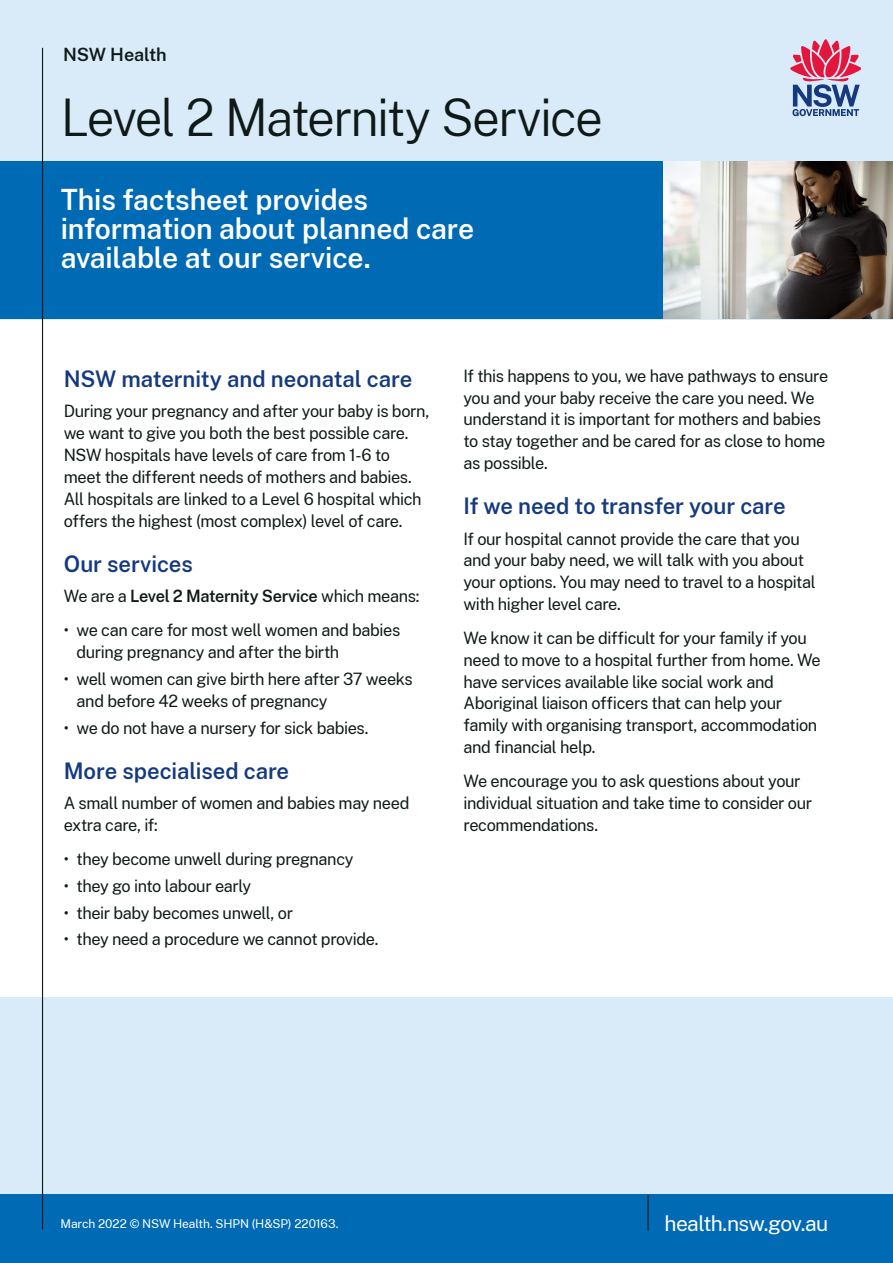
<style>
.page{position:relative;width:893px;height:1263px;background:#fff}
.page>*{position:absolute;margin:0;border:0;box-sizing:border-box;transform-origin:0 0}
.t1{font:300 51px "Public Sans";letter-spacing:-.035em;color:#0f1a18}
.t2{font:600 28.8px/28.8px "Public Sans";letter-spacing:-.005em;color:#fff}
.t3{font:600 22.5px "Public Sans";letter-spacing:-.005em;color:#15397f}
.t4{font:21px "Public Sans NSW";letter-spacing:-.03em;color:#fff}
.t5{font:600 18px "Public Sans NSW";letter-spacing:-.01em;color:#0f1a18}
.t6{font:16.8px/21.9px "Public Sans NSW";letter-spacing:-.025em;color:#0f1a18}
.t7{font:600 16.8px "Public Sans NSW";letter-spacing:-.02em;color:#0f1a18}
.t8{font:12px "Public Sans NSW";letter-spacing:-.01em;color:#fff}
.s1{font-weight:400}
</style>
<div class="page">
<div style="left:0;top:997px;width:893px;height:198px;background:#d9ebf9"></div>
<div style="left:0;top:0;width:893px;height:320px;background:#d9ebf9"></div>
<div style="left:0;top:1195px;width:893px;height:68px;background:#006ab5"></div>
<div style="left:0;top:162px;width:664px;height:157px;background:#006ab5"></div>
<hr style="left:647px;top:1195px;width:2px;height:35px;background:#0f1a18">
<img style="left:663px;top:162px;width:230px;height:157px">
<hr style="left:42px;top:48px;width:1px;height:1181px;background:#0f1a18">
<svg style="left:790px;top:39px;width:71px;height:77px"></svg>
<p class="t5" style="left:63px;top:41px;width:105px">NSW Health</p>
<h1 class="t1" style="left:61px;top:82px;width:544px">Level 2 Maternity Service</h1>
<h2 class="t2" style="left:61px;top:184px;width:415px">This factsheet provides information about planned care available at our service.</h2>
<h3 class="t3" style="left:64px;top:363px;width:350px">NSW maternity and neonatal care</h3>
<p class="t6" style="left:64px;top:399px;width:367px">During your pregnancy and after your baby is born, we want to give you both the best possible care.<br>NSW hospitals have levels of care from 1-6 to meet the different needs of mothers and babies.<br>All hospitals are linked to a Level 6 hospital which offers the highest (most complex) level of care.</p>
<h3 class="t3" style="left:64px;top:547px;width:131px">Our services</h3>
<p class="t7" style="left:64px;top:583px;width:357px"><span class="s1">We are a</span> Level 2 Maternity Service <span class="s1">which means:</span></p>
<p class="t6" style="left:77px;top:618px;width:325px;text-indent:-13px">• we can care for most well women and babies during pregnancy and after the birth</p>
<p class="t6" style="left:77px;top:666px;width:338px;text-indent:-13px">• well women can give birth here after 37 weeks and before 42 weeks of pregnancy</p>
<p class="t6" style="left:64px;top:715px;width:306px">• we do not have a nursery for sick babies.</p>
<h3 class="t3" style="left:64px;top:754px;width:227px">More specialised care</h3>
<p class="t6" style="left:64px;top:791px;width:347px">A small number of women and babies may need extra care, if:</p>
<p class="t6" style="left:64px;top:846px;width:291px">• they become unwell during pregnancy</p>
<p class="t6" style="left:64px;top:873px;width:189px">• they go into labour early</p>
<p class="t6" style="left:64px;top:900px;width:231px">• their baby becomes unwell, or</p>
<p class="t6" style="left:64px;top:927px;width:316px">• they need a procedure we cannot provide.</p>
<p class="t6" style="left:463px;top:363px;width:366px">If this happens to you, we have pathways to ensure you and your baby receive the care you need. We understand it is important for mothers and babies to stay together and be cared for as close to home as possible.</p>
<h3 class="t3" style="left:463px;top:490px;width:324px">If we need to transfer your care</h3>
<p class="t6" style="left:463px;top:526px;width:354px">If our hospital cannot provide the care that you and your baby need, we will talk with you about your options. You may need to travel to a hospital with higher level care.</p>
<p class="t6" style="left:463px;top:626px;width:359px">We know it can be difficult for your family if you need to move to a hospital further from home. We have services available like social work and Aboriginal liaison officers that can help your family with organising transport, accommodation and financial help.</p>
<p class="t6" style="left:463px;top:769px;width:350px">We encourage you to ask questions about your individual situation and take time to consider our recommendations.</p>
<p class="t8" style="left:61px;top:1214px;width:279px">March 2022 © NSW Health. SHPN (H&amp;SP) 220163.</p>
<p class="t4" style="left:664px;top:1208px;width:166px">health.nsw.gov.au</p>
</div>
